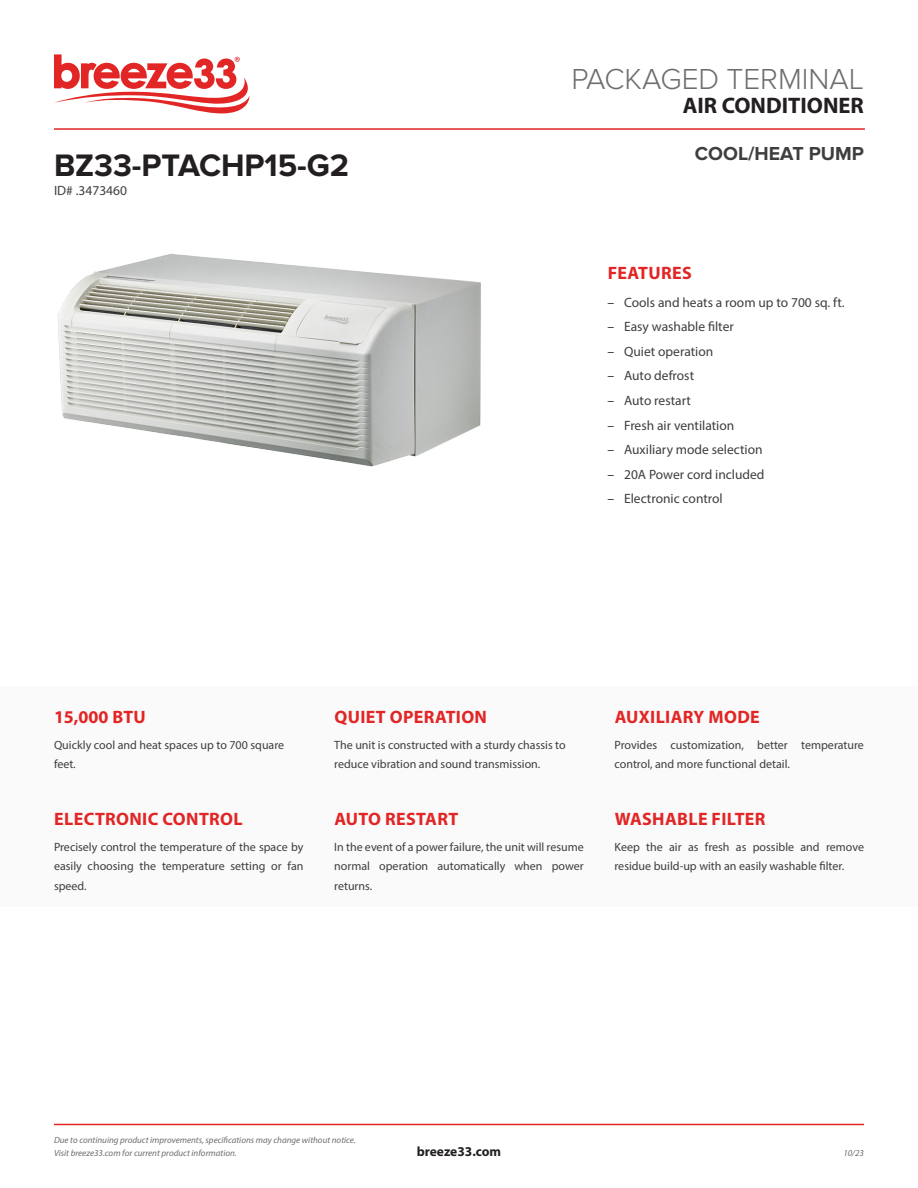
<style>
.page{position:relative;width:918px;height:1188px;background:#fff}
.page>*{position:absolute;margin:0;border:0;box-sizing:border-box;transform-origin:0 0}
.Model_No{font:700 32.25px "Proxima Nova";color:#231f20}
.t1{font:300 30px "Proxima Nova";color:#6c6d70}
.t2{font:700 22.5px "Myriad Pro";color:#231f20}
.t3{font:700 19.5px "Proxima Nova";color:#3e3e3f}
.Headers{font:700 18px "Myriad Pro";letter-spacing:.02em;color:#e22525}
.FEATURES{font:700 18px "Myriad Pro";letter-spacing:.02em;color:#e22525}
.ID_No{font:13.5px "Myriad Pro";color:#3e3e3f}
.t4{font:700 13.5px "Myriad Pro";color:#231f20}
.Headers-2{font:12px/19.5px "Myriad Pro";color:#3e3e3f}
.t5{font:italic 9px/12.8px "Myriad Pro";color:#6c6d70}
.s1{color:#231f20}
</style>
<div class="page">
<svg style="left:54px;top:54px;width:196px;height:60px"></svg>
<hr style="left:54px;top:128px;width:811px;height:2px;background:#e22525">
<hr style="left:54px;top:1124px;width:810px;height:1px;background:#e22525">
<img style="left:57px;top:253px;width:424px;height:214px">
<div style="left:0;top:686px;width:918px;height:220px;background:#fafafa"></div>
<p class="Model_No" style="left:54px;top:146px;width:297px">BZ33-PTACHP15-G2</p>
<p class="ID_No" style="left:54px;top:182px;width:75px">ID# .3473460</p>
<h2 class="t1" style="left:571px;top:62px;width:294px">PACKAGED TERMINAL</h2>
<h3 class="t2" style="left:683px;top:91px;width:183px">AIR CONDITIONER</h3>
<h3 class="t3" style="left:695px;top:142px;width:171px">COOL/HEAT PUMP</h3>
<p class="FEATURES" style="left:608px;top:261px;width:86px">FEATURES</p>
<p class="ID_No" style="left:608px;top:294px;width:238px"><span class="s1">–</span> Cools and heats a room up to 700 sq. ft.</p>
<p class="ID_No" style="left:608px;top:318px;width:128px"><span class="s1">–</span> Easy washable filter</p>
<p class="ID_No" style="left:608px;top:343px;width:107px"><span class="s1">–</span> Quiet operation</p>
<p class="ID_No" style="left:608px;top:367px;width:88px"><span class="s1">–</span> Auto defrost</p>
<p class="ID_No" style="left:608px;top:392px;width:85px"><span class="s1">–</span> Auto restart</p>
<p class="ID_No" style="left:608px;top:417px;width:128px"><span class="s1">–</span> Fresh air ventilation</p>
<p class="ID_No" style="left:608px;top:441px;width:156px"><span class="s1">–</span> Auxiliary mode selection</p>
<p class="ID_No" style="left:608px;top:466px;width:158px"><span class="s1">–</span> 20A Power cord included</p>
<p class="ID_No" style="left:608px;top:490px;width:117px"><span class="s1">–</span> Electronic control</p>
<p class="Headers" style="left:54px;top:705px;width:93px">15,000 BTU</p>
<p class="Headers-2" style="left:54px;top:735px;width:232px">Quickly cool and heat spaces up to 700 square feet.</p>
<p class="Headers" style="left:334px;top:705px;width:154px">QUIET OPERATION</p>
<p class="Headers-2" style="left:334px;top:735px;width:233px">The unit is constructed with a sturdy chassis to reduce vibration and sound transmission.</p>
<p class="Headers" style="left:615px;top:705px;width:147px">AUXILIARY MODE</p>
<p class="Headers-2" style="left:615px;top:735px;width:251px">Provides customization, better temperature control, and more functional detail.</p>
<p class="Headers" style="left:54px;top:807px;width:190px">ELECTRONIC CONTROL</p>
<p class="Headers-2" style="left:54px;top:837px;width:251px;text-align:justify">Precisely control the temperature of the space by easily choosing the temperature setting or fan speed.</p>
<p class="Headers" style="left:334px;top:807px;width:125px">AUTO RESTART</p>
<p class="Headers-2" style="left:334px;top:837px;width:251px;text-align:justify">In the event of a power failure, the unit will resume normal operation automatically when power returns.</p>
<p class="Headers" style="left:615px;top:807px;width:152px">WASHABLE FILTER</p>
<p class="Headers-2" style="left:615px;top:837px;width:251px">Keep the air as fresh as possible and remove residue build-up with an easily washable filter.</p>
<p class="t5" style="left:54px;top:1133px;width:303px">Due to continuing product improvements, specifications may change without notice.<br>Visit breeze33.com for current product information.</p>
<p class="t4" style="left:417px;top:1142px;width:86px">breeze33.com</p>
<p class="t5" style="left:843px;top:1146px;width:22px">10/23</p>
</div>
